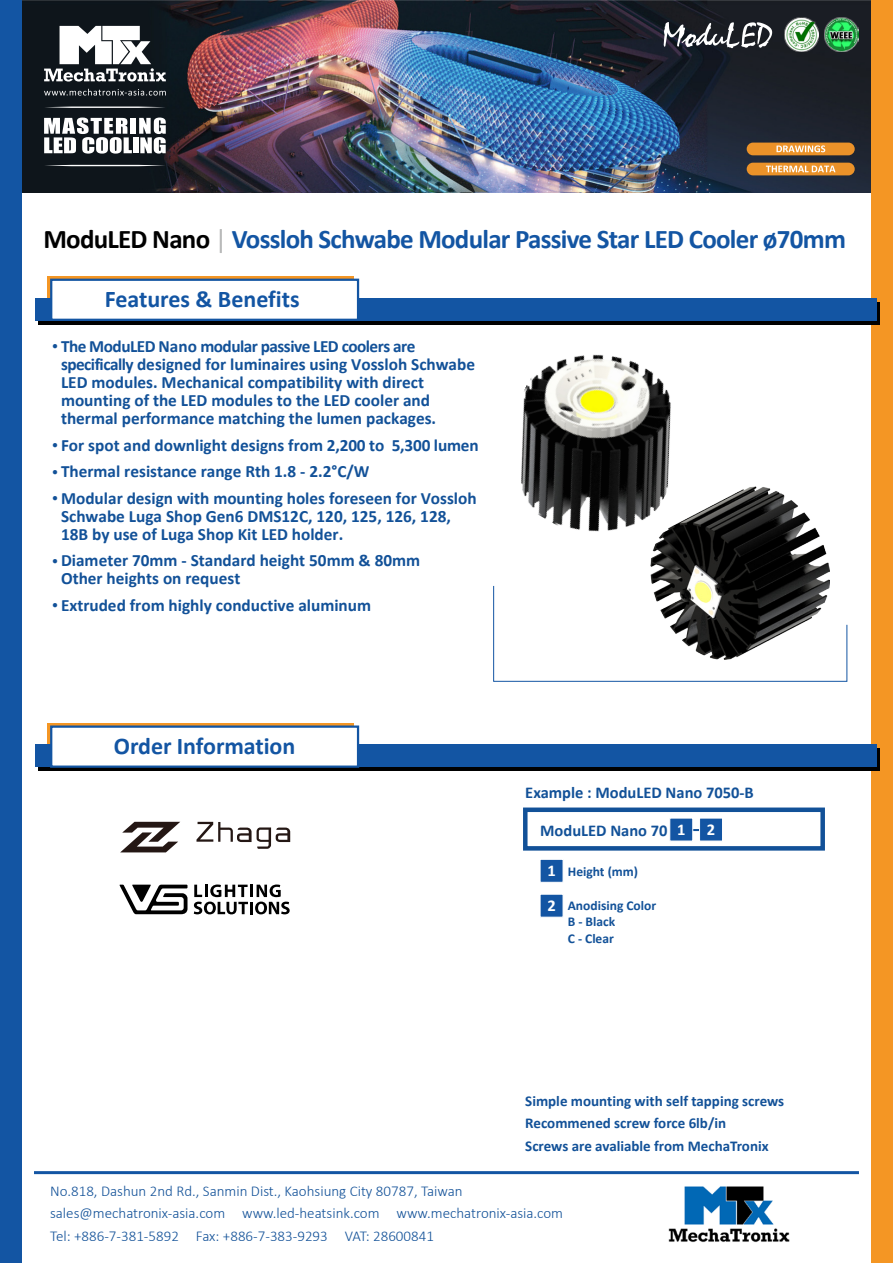
<style>
.page{position:relative;width:893px;height:1263px;background:#fff}
.page>*{position:absolute;margin:0;border:0;box-sizing:border-box;transform-origin:0 0}
.t1{font:700 27px "Calibri";letter-spacing:-.03em;color:#1355a3}
.t2{font:700 24px "Calibri";color:#1355a3}
.t3{font:700 17.25px/18px "Calibri";color:#125198}
.t4{font:700 16.5px "Calibri";color:#125198}
.t5{font:700 16.5px "Calibri";color:#fff}
.t6{font:300 15px/22.5px "Calibri";color:#125198}
.t7{font:700 15px "Calibri";color:#125198}
.t8{font:700 13.5px "Calibri";color:#125198}
.t9{font:700 12px "Calibri";color:#125198}
.s1{color:#000}
.s2{font-weight:400;color:#b5b6b6}
</style>
<div class="page">
<img style="left:21px;top:0;width:851px;height:192px">
<img style="left:784px;top:17px;width:35px;height:34px">
<img style="left:825px;top:17px;width:34px;height:34px">
<svg style="left:44px;top:26px;width:122px;height:56px"></svg>
<svg style="left:44px;top:89px;width:122px;height:7px"></svg>
<svg style="left:44px;top:107px;width:122px;height:1px"></svg>
<svg style="left:44px;top:165px;width:122px;height:1px"></svg>
<div style="left:131px;top:118px;width:5px;height:16px;background:#fff"></div>
<svg style="left:44px;top:118px;width:88px;height:36px"></svg>
<div style="left:133px;top:137px;width:5px;height:16px;background:#fff"></div>
<svg style="left:139px;top:118px;width:27px;height:36px"></svg>
<div style="left:872px;top:0;width:21px;height:1263px;background:#f49624"></div>
<div style="left:0;top:0;width:21px;height:1263px;background:#1355a3"></div>
<hr style="left:34px;top:1171px;width:825px;height:3px;background:#1355a3">
<img style="left:668px;top:1186px;width:122px;height:57px">
<div style="left:747px;top:143px;width:108px;height:12px;background:#eb9229;border-radius:6px"></div>
<svg style="left:776px;top:145px;width:49px;height:7px"></svg>
<div style="left:747px;top:163px;width:108px;height:12px;background:#eb9229;border-radius:6px"></div>
<svg style="left:766px;top:166px;width:69px;height:6px"></svg>
<svg style="left:664px;top:22px;width:108px;height:26px"></svg>
<div style="left:523px;top:807px;width:302px;height:44px;border:4px solid #125198"></div>
<hr style="left:687px;top:829px;width:22px;height:2px;background:#125198">
<svg style="left:47px;top:276px;width:307px;height:22px"></svg>
<svg style="left:38px;top:302px;width:842px;height:22px;background:#030e1b"></svg>
<div style="left:35px;top:298px;width:842px;height:22px;background:#1355a3"></div>
<div style="left:50px;top:279px;width:309px;height:42px;background:#fff;border:2px solid #1355a3"></div>
<svg style="left:493px;top:585px;width:355px;height:97px"></svg>
<div style="left:669px;top:818px;width:24px;height:23px;background:#1355a3;border:1px solid #fff"></div>
<div style="left:540px;top:859px;width:23px;height:24px;background:#1355a3;border:1px solid #fff"></div>
<div style="left:540px;top:894px;width:23px;height:23px;background:#1355a3"></div>
<div style="left:699px;top:818px;width:24px;height:23px;background:#1355a3;border:1px solid #fff"></div>
<img style="left:650px;top:487px;width:179px;height:173px">
<div style="left:47px;top:723px;width:307px;height:40px;background:#f49624"></div>
<div style="left:38px;top:749px;width:842px;height:22px;background:#000"></div>
<div style="left:35px;top:745px;width:842px;height:22px;background:#1355a3"></div>
<div style="left:50px;top:725px;width:309px;height:43px;background:#fff;border:2px solid #1355a3"></div>
<img style="left:521px;top:354px;width:151px;height:178px">
<svg style="left:120px;top:822px;width:60px;height:30px"></svg>
<svg style="left:196px;top:822px;width:94px;height:27px"></svg>
<svg style="left:119px;top:885px;width:68px;height:29px"></svg>
<svg style="left:194px;top:884px;width:96px;height:30px"></svg>
<p class="t1" style="left:43px;top:220px;width:804px"><span class="s1">ModuLED Nano</span> <span class="s2">|</span> Vossloh Schwabe Modular Passive Star LED Cooler ø70mm</p>
<p class="t2" style="left:105px;top:282px;width:196px">Features &amp; Benefits</p>
<p class="t3" style="left:61px;top:337px;width:416px">The ModuLED Nano modular passive LED coolers are specifically designed for luminaires using Vossloh Schwabe LED modules. Mechanical compatibility with direct mounting of the LED modules to the LED cooler and thermal performance matching the lumen packages.</p>
<p class="t3" style="left:61px;top:436px;width:419px">For spot and downlight designs from 2,200 to 5,300 lumen</p>
<p class="t3" style="left:61px;top:462px;width:310px">Thermal resistance range Rth 1.8 - 2.2°C/W</p>
<p class="t3" style="left:61px;top:489px;width:417px">Modular design with mounting holes foreseen for Vossloh<br>Schwabe Luga Shop Gen6 DMS12C, 120, 125, 126, 128,<br>18B by use of Luga Shop Kit LED holder.</p>
<p class="t3" style="left:61px;top:551px;width:361px">Diameter 70mm - Standard height 50mm &amp; 80mm</p>
<p class="t3" style="left:61px;top:569px;width:181px">Other heights on request</p>
<p class="t3" style="left:61px;top:596px;width:312px">Extruded from highly conductive aluminum</p>
<p class="t9" style="left:52px;top:337px;width:7px">•</p>
<p class="t9" style="left:52px;top:437px;width:7px">•</p>
<p class="t9" style="left:52px;top:464px;width:7px">•</p>
<p class="t9" style="left:52px;top:489px;width:7px">•</p>
<p class="t9" style="left:52px;top:553px;width:7px">•</p>
<p class="t9" style="left:52px;top:596px;width:7px">•</p>
<p class="t2" style="left:114px;top:729px;width:183px">Order Information</p>
<p class="t4" style="left:525px;top:781px;width:230px">Example : ModuLED Nano 7050-B</p>
<p class="t4" style="left:540px;top:819px;width:129px">ModuLED Nano 70</p>
<p class="t5" style="left:677px;top:817px;width:10px">1</p>
<p class="t5" style="left:547px;top:859px;width:10px">1</p>
<p class="t5" style="left:547px;top:894px;width:10px">2</p>
<p class="t5" style="left:707px;top:817px;width:10px">2</p>
<p class="t8" style="left:568px;top:862px;width:72px">Height (mm)</p>
<p class="t8" style="left:568px;top:895px;width:90px">Anodising Color</p>
<p class="t8" style="left:568px;top:912px;width:49px">B - Black</p>
<p class="t8" style="left:568px;top:928px;width:48px">C - Clear</p>
<p class="t7" style="left:525px;top:1090px;width:260px">Simple mounting with self tapping screws</p>
<p class="t7" style="left:525px;top:1113px;width:202px">Recommened screw force 6lb/in</p>
<p class="t7" style="left:525px;top:1135px;width:245px">Screws are avaliable from MechaTronix</p>
<p class="t6" style="left:50px;top:1179px;width:515px">No.818, Dashun 2nd Rd., Sanmin Dist., Kaohsiung City 80787, Taiwan sales@mechatronix-asia.com www.led-heatsink.com www.mechatronix-asia.com<br>Tel: +886-7-381-5892 Fax: +886-7-383-9293 VAT: 28600841</p>
</div>
